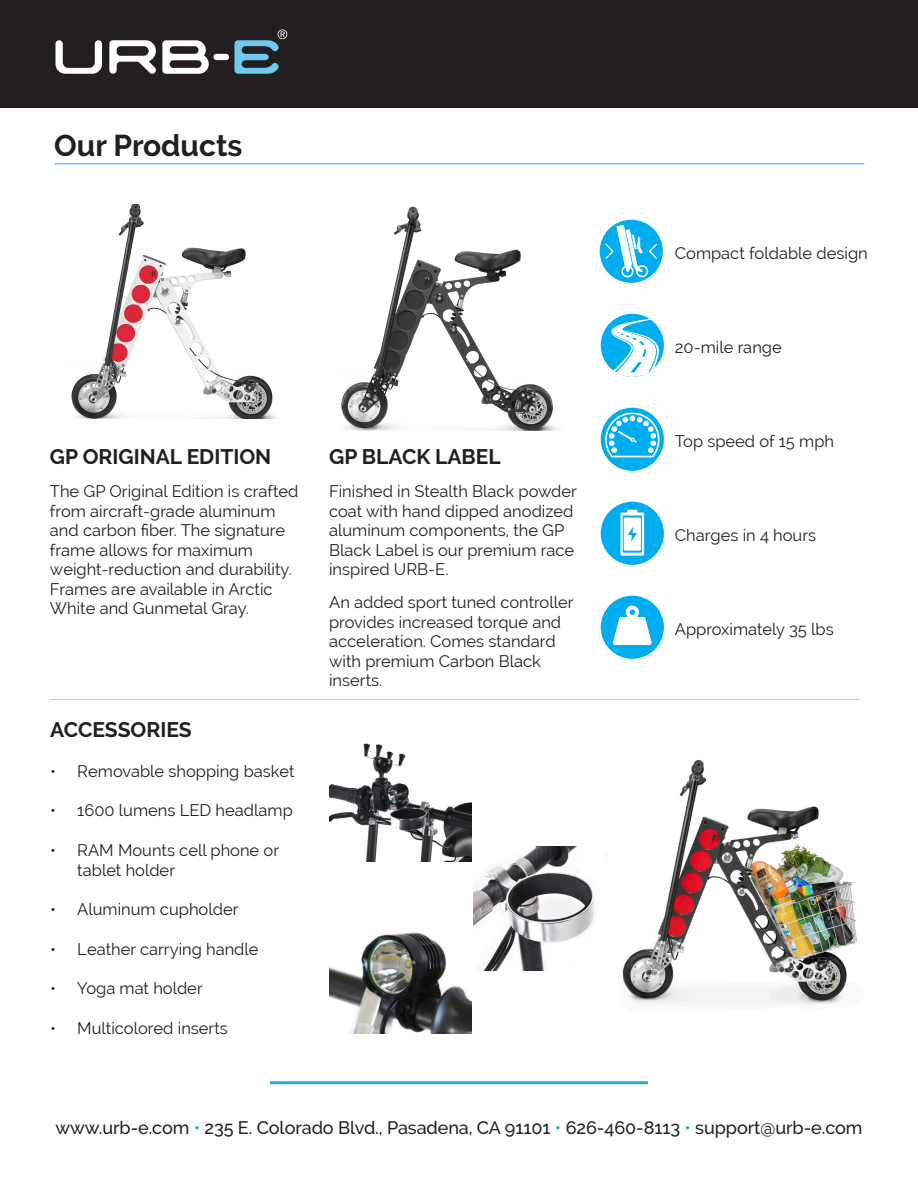
<style>
.page{position:relative;width:918px;height:1188px;background:#fff}
.page>*{position:absolute;margin:0;border:0;box-sizing:border-box;transform-origin:0 0}
.t1{font:700 30px "Raleway";color:#231f20}
.t2{font:700 21px "Raleway";color:#231f20}
.t3{font:500 18px "Raleway";letter-spacing:-.005em;color:#231f20}
.t4{font:16.5px/19.5px "Raleway";color:#231f20}
.s1{color:#26aae1}
</style>
<div class="page">
<div style="left:0;top:0;width:918px;height:108px;background:#231f20"></div>
<svg style="left:56px;top:40px;width:46px;height:34px"></svg>
<svg style="left:109px;top:40px;width:100px;height:34px"></svg>
<div style="left:213px;top:54px;width:16px;height:6px;background:#fff;border-radius:3px"></div>
<svg style="left:234px;top:29px;width:53px;height:45px"></svg>
<hr style="left:270px;top:1081px;width:378px;height:3px;background:#26aae1">
<div style="left:600px;top:220px;width:63px;height:63px;background:#00adee;border-radius:50%"></div>
<svg style="left:606px;top:225px;width:51px;height:53px"></svg>
<div style="left:601px;top:314px;width:63px;height:63px;background:#00adee;border-radius:50%"></div>
<svg style="left:611px;top:319px;width:48px;height:58px"></svg>
<div style="left:601px;top:502px;width:63px;height:63px;background:#00adee;border-radius:50%"></div>
<svg style="left:621px;top:510px;width:23px;height:46px"></svg>
<div style="left:601px;top:408px;width:63px;height:63px;background:#00adee;border-radius:50%"></div>
<svg style="left:605px;top:413px;width:55px;height:44px"></svg>
<div style="left:601px;top:596px;width:63px;height:63px;background:#00adee;border-radius:50%"></div>
<svg style="left:613px;top:606px;width:39px;height:39px"></svg>
<img style="left:341px;top:206px;width:215px;height:224px">
<img style="left:71px;top:205px;width:206px;height:214px">
<img style="left:622px;top:760px;width:235px;height:245px">
<hr style="left:54px;top:163px;width:810px;height:1px;background:#26aae1">
<img style="left:329px;top:743px;width:143px;height:118px">
<img style="left:474px;top:846px;width:121px;height:125px">
<img style="left:329px;top:932px;width:143px;height:102px">
<hr style="left:50px;top:699px;width:810px;height:1px;background:#26aae1">
<p class="t1" style="left:54px;top:128px;width:190px">Our Products</p>
<p class="t2" style="left:50px;top:445px;width:223px">GP ORIGINAL EDITION</p>
<p class="t4" style="left:50px;top:482px;width:250px">The GP Original Edition is crafted from aircraft-grade aluminum and carbon fiber. The signature frame allows for maximum weight-reduction and durability.<br>Frames are available in Arctic<br>White and Gunmetal Gray.</p>
<p class="t2" style="left:50px;top:718px;width:143px">ACCESSORIES</p>
<p class="t4" style="left:50px;top:761px;width:246px">• Removable shopping basket</p>
<p class="t4" style="left:50px;top:801px;width:244px">• 1600 lumens LED headlamp</p>
<p class="t4" style="left:77px;top:840px;width:203px;text-indent:-27px">• RAM Mounts cell phone or tablet holder</p>
<p class="t4" style="left:50px;top:900px;width:190px">• Aluminum cupholder</p>
<p class="t4" style="left:50px;top:939px;width:210px">• Leather carrying handle</p>
<p class="t4" style="left:50px;top:979px;width:154px">• Yoga mat holder</p>
<p class="t4" style="left:50px;top:1018px;width:179px">• Multicolored inserts</p>
<p class="t2" style="left:329px;top:445px;width:173px">GP BLACK LABEL</p>
<p class="t4" style="left:329px;top:482px;width:249px">Finished in Stealth Black powder coat with hand dipped anodized aluminum components, the GP<br>Black Label is our premium race inspired URB-E.</p>
<p class="t4" style="left:329px;top:593px;width:246px">An added sport tuned controller provides increased torque and acceleration. Comes standard with premium Carbon Black inserts.</p>
<p class="t4" style="left:675px;top:243px;width:194px">Compact foldable design</p>
<p class="t4" style="left:675px;top:337px;width:108px">20-mile range</p>
<p class="t4" style="left:675px;top:431px;width:161px">Top speed of 15 mph</p>
<p class="t4" style="left:675px;top:525px;width:143px">Charges in 4 hours</p>
<p class="t4" style="left:675px;top:619px;width:160px">Approximately 35 lbs</p>
<p class="t3" style="left:56px;top:1117px;width:808px">www.urb-e.com <span class="s1">•</span> 235 E. Colorado Blvd., Pasadena, CA 91101 <span class="s1">•</span> 626-460-8113 <span class="s1">•</span> support@urb-e.com</p>
</div>
